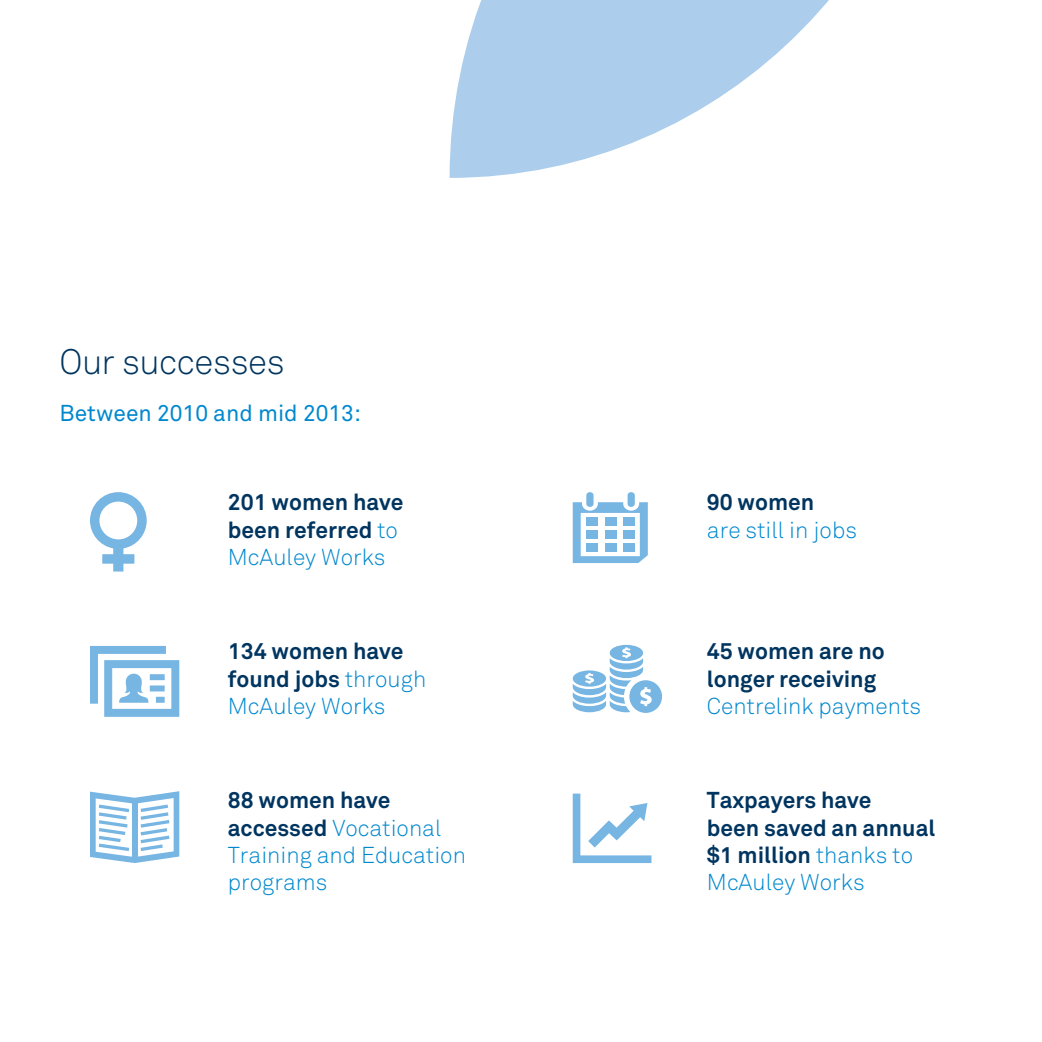
<style>
.page{position:relative;width:1042px;height:1042px;background:#fff}
.page>*{position:absolute;margin:0;border:0;box-sizing:border-box;transform-origin:0 0}
.t1{font:300 35px "Akkurat";letter-spacing:-.01em;color:#003560}
.Infographics_text{font:700 22.75px/27.3px "Akkurat";color:#003560}
.Infographics_text-2{font:300 22.75px/27.3px "Akkurat";color:#0088ce}
.t2{font:22.75px "Akkurat";color:#0088ce}
.s1{font-weight:300;color:#0088ce}
.s2{font-weight:700;color:#003560}
</style>
<div class="page">
<svg style="left:449px;top:0;width:380px;height:178px;fill:#acceec"></svg>
<svg style="left:90px;top:492px;width:57px;height:79px"></svg>
<svg style="left:90px;top:646px;width:89px;height:71px"></svg>
<svg style="left:573px;top:645px;width:89px;height:68px"></svg>
<svg style="left:573px;top:793px;width:78px;height:70px"></svg>
<svg style="left:90px;top:791px;width:89px;height:72px"></svg>
<div style="left:132px;top:798px;width:5px;height:62px;background:#77b5e3"></div>
<div style="left:586px;top:492px;width:7px;height:15px;background:#77b5e3;border-radius:3px"></div>
<div style="left:627px;top:492px;width:8px;height:15px;background:#77b5e3;border-radius:3px"></div>
<svg style="left:573px;top:502px;width:75px;height:61px"></svg>
<h1 class="t1" style="left:60px;top:341px;width:227px">Our successes</h1>
<h2 class="t2" style="left:60px;top:400px;width:303px">Between 2010 and mid 2013:</h2>
<p class="Infographics_text" style="left:228px;top:489px;width:177px">201 women have been referred <span class="s1">to<br>McAuley Works</span></p>
<p class="Infographics_text" style="left:228px;top:638px;width:200px">134 women have found jobs <span class="s1">through<br>McAuley Works</span></p>
<p class="Infographics_text-2" style="left:228px;top:787px;width:240px"><span class="s2">88 women have accessed</span> Vocational<br>Training and Education programs</p>
<p class="Infographics_text-2" style="left:707px;top:489px;width:152px"><span class="s2">90 women<br></span>are still in jobs</p>
<p class="Infographics_text" style="left:707px;top:638px;width:216px">45 women are no longer receiving<br><span class="s1">Centrelink payments</span></p>
<p class="Infographics_text" style="left:707px;top:786px;width:230px">Taxpayers have<br>been saved an annual $1 million <span class="s1">thanks to<br>McAuley Works</span></p>
</div>
